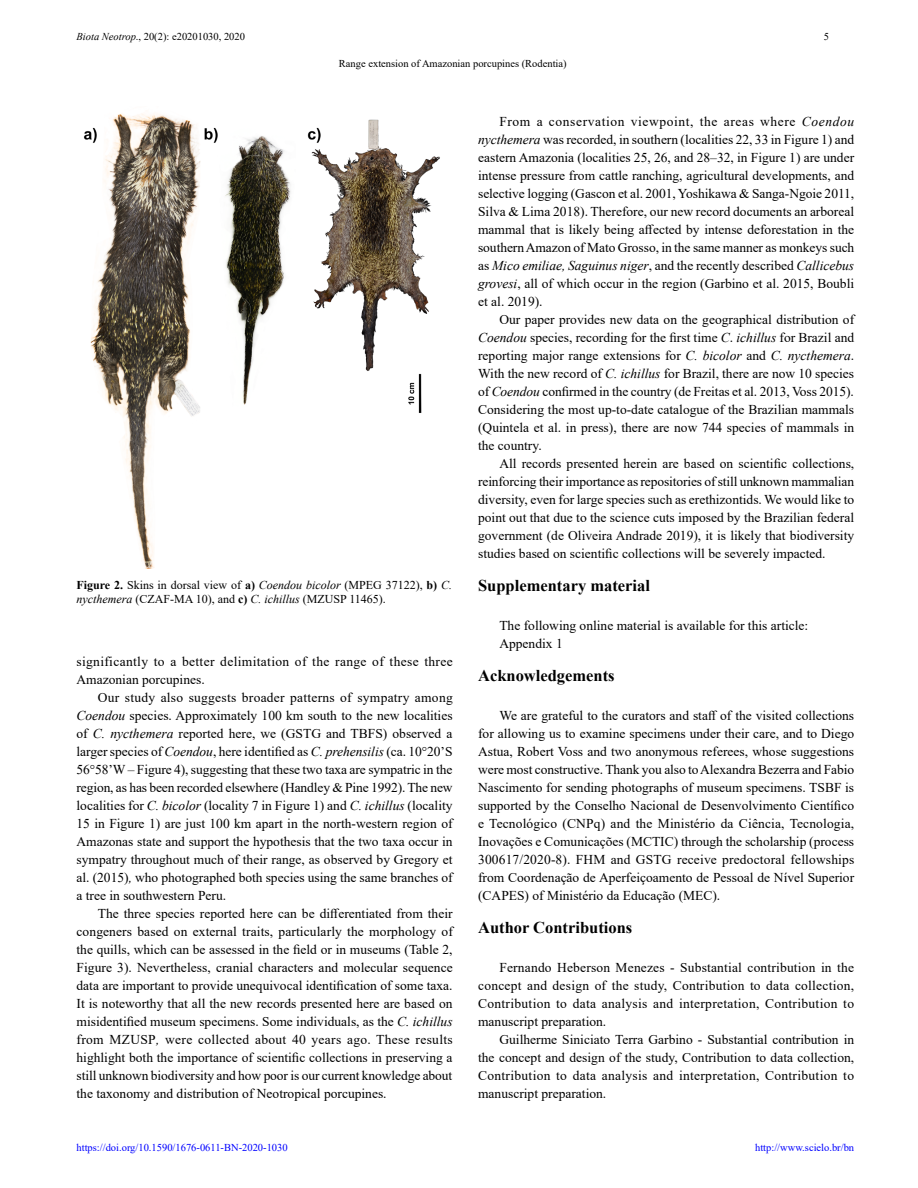
<style>
.page{position:relative;width:918px;height:1188px;background:#fff}
.page>*{position:absolute;margin:0;border:0;box-sizing:border-box;transform-origin:0 0}
.t1{font:700 16.5px "Times New Roman";color:#000}
.t2{font:13.5px/18px "Times New Roman";color:#000;text-align:justify}
.t3{font:13.5px/18px "Times New Roman";letter-spacing:.025em;color:#000}
.t4{font:12px/14.4px "Times New Roman";color:#000}
.t5{font:10.5px "Times New Roman";color:#000}
.t6{font:10.5px "Times New Roman";color:#00f}
.s1{font-style:italic}
.s2{font-weight:700}
</style>
<div class="page">
<img style="left:84px;top:113px;width:356px;height:456px">
<p class="t5" style="left:77px;top:29px;width:170px"><span class="s1">Biota Neotrop</span>., 20(2): e20201030, 2020</p>
<p class="t5" style="left:339px;top:56px;width:229px">Range extension of Amazonian porcupines (Rodentia)</p>
<p class="t5" style="left:824px;top:29px;width:7px">5</p>
<p class="t4" style="left:77px;top:577px;width:377px"><span class="s2">Figure 2.</span> Skins in dorsal view of <span class="s2">a)</span> <span class="s1">Coendou bicolor</span> (MPEG 37122), <span class="s2">b)</span> <span class="s1">C. nycthemera</span> (CZAF-MA 10), and <span class="s2">c)</span> <span class="s1">C. ichillus</span> (MZUSP 11465).</p>
<p class="t3" style="left:77px;top:652px;width:378px">significantly to a better delimitation of the range of these three<br>Amazonian porcupines.</p>
<p class="t2" style="left:77px;top:688px;width:378px;text-indent:21px">Our study also suggests broader patterns of sympatry among <span class="s1">Coendou</span> species. Approximately 100 km south to the new localities of <span class="s1">C. nycthemera</span> reported here, we (GSTG and TBFS) observed a larger species of <span class="s1">Coendou</span>, here identified as <span class="s1">C. prehensilis</span> (ca. 10°20’S 56°58’W – Figure 4), suggesting that these two taxa are sympatric in the region, as has been recorded elsewhere (Handley &amp; Pine 1992). The new localities for <span class="s1">C. bicolor</span> (locality 7 in Figure 1) and <span class="s1">C. ichillus</span> (locality 15 in Figure 1) are just 100 km apart in the north-western region of Amazonas state and support the hypothesis that the two taxa occur in sympatry throughout much of their range, as observed by Gregory et al. (2015)<span class="s1">,</span> who photographed both species using the same branches of a tree in southwestern Peru.</p>
<p class="t2" style="left:77px;top:904px;width:378px;text-indent:21px">The three species reported here can be differentiated from their congeners based on external traits, particularly the morphology of the quills, which can be assessed in the field or in museums (Table 2, Figure 3). Nevertheless, cranial characters and molecular sequence data are important to provide unequivocal identification of some taxa.<br>It is noteworthy that all the new records presented here are based on misidentified museum specimens. Some individuals, as the <span class="s1">C. ichillus </span>from MZUSP<span class="s1">,</span> were collected about 40 years ago. These results highlight both the importance of scientific collections in preserving a still unknown biodiversity and how poor is our current knowledge about the taxonomy and distribution of Neotropical porcupines.</p>
<p class="t2" style="left:478px;top:112px;width:378px;text-indent:21px">From a conservation viewpoint, the areas where <span class="s1">Coendou nycthemera</span> was recorded, in southern (localities 22, 33 in Figure 1) and eastern Amazonia (localities 25, 26, and 28–32, in Figure 1) are under intense pressure from cattle ranching, agricultural developments, and selective logging (Gascon et al. 2001, Yoshikawa &amp; Sanga-Ngoie 2011, Silva &amp; Lima 2018). Therefore, our new record documents an arboreal mammal that is likely being affected by intense deforestation in the southern Amazon of Mato Grosso, in the same manner as monkeys such as <span class="s1">Mico emiliae, Saguinus niger</span>, and the recently described <span class="s1">Callicebus grovesi</span>, all of which occur in the region (Garbino et al. 2015, Boubli et al. 2019).</p>
<p class="t2" style="left:478px;top:310px;width:378px;text-indent:21px">Our paper provides new data on the geographical distribution of <span class="s1">Coendou</span> species, recording for the first time <span class="s1">C</span>. <span class="s1">ichillus</span> for Brazil and reporting major range extensions for <span class="s1">C. bicolor</span> and <span class="s1">C. nycthemera</span>.<br>With the new record of <span class="s1">C. ichillus</span> for Brazil, there are now 10 species of <span class="s1">Coendou</span> confirmed in the country (de Freitas et al. 2013, Voss 2015).<br>Considering the most up-to-date catalogue of the Brazilian mammals (Quintela et al. in press), there are now 744 species of mammals in the country.</p>
<p class="t2" style="left:478px;top:454px;width:378px;text-indent:21px">All records presented herein are based on scientific collections, reinforcing their importance as repositories of still unknown mammalian diversity, even for large species such as erethizontids. We would like to point out that due to the science cuts imposed by the Brazilian federal government (de Oliveira Andrade 2019), it is likely that biodiversity studies based on scientific collections will be severely impacted.</p>
<p class="t1" style="left:478px;top:573px;width:173px">Supplementary material</p>
<p class="t2" style="left:499px;top:616px;width:310px">The following online material is available for this article:<br>Appendix 1</p>
<p class="t1" style="left:478px;top:663px;width:138px">Acknowledgements</p>
<p class="t2" style="left:478px;top:706px;width:378px;text-indent:21px">We are grateful to the curators and staff of the visited collections for allowing us to examine specimens under their care, and to Diego Astua, Robert Voss and two anonymous referees, whose suggestions were most constructive. Thank you also to Alexandra Bezerra and Fabio Nascimento for sending photographs of museum specimens. TSBF is supported by the Conselho Nacional de Desenvolvimento Científico e Tecnológico (CNPq) and the Ministério da Ciência, Tecnologia, Inovações e Comunicações (MCTIC) through the scholarship (process 300617/2020-8). FHM and GSTG receive predoctoral fellowships from Coordenação de Aperfeiçoamento de Pessoal de Nível Superior (CAPES) of Ministério da Educação (MEC).</p>
<p class="t1" style="left:478px;top:915px;width:156px">Author Contributions</p>
<p class="t2" style="left:478px;top:958px;width:377px;text-indent:21px">Fernando Heberson Menezes - Substantial contribution in the concept and design of the study, Contribution to data collection, Contribution to data analysis and interpretation, Contribution to manuscript preparation.</p>
<p class="t2" style="left:478px;top:1030px;width:378px;text-indent:21px">Guilherme Siniciato Terra Garbino - Substantial contribution in the concept and design of the study, Contribution to data collection, Contribution to data analysis and interpretation, Contribution to manuscript preparation.</p>
<p class="t6" style="left:77px;top:1140px;width:213px">https://doi.org/10.1590/1676-0611-BN-2020-1030</p>
<p class="t6" style="left:755px;top:1140px;width:101px">http://www.scielo.br/bn</p>
</div>
